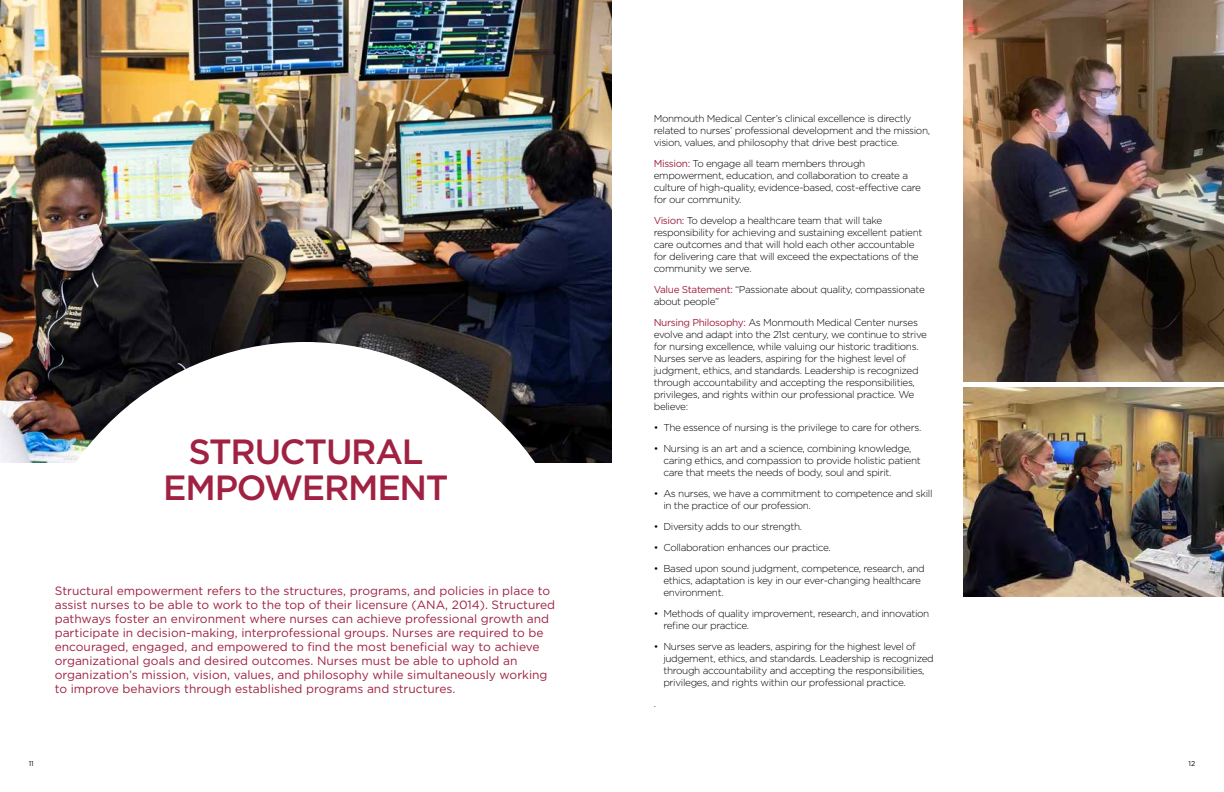
<style>
.page{position:relative;width:1224px;height:792px;background:#fff}
.page>*{position:absolute;margin:0;border:0;box-sizing:border-box;transform-origin:0 0}
.t1{font:500 35px/36px "Gotham";letter-spacing:-.035em;color:#a02142;text-align:center}
.t2{font:12px/14px "Gotham";color:#a02142}
.t3{font:300 10px/12px "Gotham";letter-spacing:-.035em;color:#000}
.t4{font:7px "Gotham";color:#000}
.s1{font-weight:400;color:#a02142}
</style>
<div class="page">
<img style="left:0;top:0;width:612px;height:462px">
<svg style="left:23px;top:342px;width:565px;height:121px"></svg>
<img style="left:963px;top:0;width:261px;height:382px">
<img style="left:963px;top:387px;width:261px;height:209px">
<h1 class="t1" style="left:163px;top:433px;width:287px">STRUCTURAL<br>EMPOWERMENT</h1>
<p class="t2" style="left:55px;top:583px;width:502px">Structural empowerment refers to the structures, programs, and policies in place to assist nurses to be able to work to the top of their licensure (ANA, 2014). Structured pathways foster an environment where nurses can achieve professional growth and participate in decision-making, interprofessional groups. Nurses are required to be encouraged, engaged, and empowered to find the most beneficial way to achieve organizational goals and desired outcomes. Nurses must be able to uphold an organization’s mission, vision, values, and philosophy while simultaneously working to improve behaviors through established programs and structures.</p>
<p class="t4" style="left:29px;top:759px;width:7px">11</p>
<p class="t3" style="left:654px;top:112px;width:278px">Monmouth Medical Center’s clinical excellence is directly related to nurses’ professional development and the mission, vision, values, and philosophy that drive best practice.</p>
<p class="t3" style="left:654px;top:157px;width:269px"><span class="s1">Mission:</span> To engage all team members through empowerment, education, and collaboration to create a culture of high-quality, evidence-based, cost-effective care for our community.</p>
<p class="t3" style="left:654px;top:214px;width:270px"><span class="s1">Vision:</span> To develop a healthcare team that will take responsibility for achieving and sustaining excellent patient care outcomes and that will hold each other accountable for delivering care that will exceed the expectations of the community we serve.</p>
<p class="t3" style="left:654px;top:283px;width:273px"><span class="s1">Value Statement:</span> “Passionate about quality, compassionate about people”</p>
<p class="t3" style="left:654px;top:316px;width:275px"><span class="s1">Nursing Philosophy:</span> As Monmouth Medical Center nurses evolve and adapt into the 21st century, we continue to strive for nursing excellence, while valuing our historic traditions.<br>Nurses serve as leaders, aspiring for the highest level of judgment, ethics, and standards. Leadership is recognized through accountability and accepting the responsibilities, privileges, and rights within our professional practice. We believe:</p>
<p class="t3" style="left:654px;top:421px;width:269px">• The essence of nursing is the privilege to care for others.</p>
<p class="t3" style="left:663px;top:442px;width:259px;text-indent:-10px">• Nursing is an art and a science, combining knowledge, caring ethics, and compassion to provide holistic patient care that meets the needs of body, soul and spirit.</p>
<p class="t3" style="left:663px;top:487px;width:271px;text-indent:-10px">• As nurses, we have a commitment to competence and skill in the practice of our profession.</p>
<p class="t3" style="left:654px;top:520px;width:150px">• Diversity adds to our strength.</p>
<p class="t3" style="left:654px;top:541px;width:179px">• Collaboration enhances our practice.</p>
<p class="t3" style="left:663px;top:562px;width:263px;text-indent:-10px">• Based upon sound judgment, competence, research, and ethics, adaptation is key in our ever-changing healthcare environment.</p>
<p class="t3" style="left:663px;top:607px;width:267px;text-indent:-10px">• Methods of quality improvement, research, and innovation refine our practice.</p>
<p class="t3" style="left:663px;top:640px;width:272px;text-indent:-10px">• Nurses serve as leaders, aspiring for the highest level of judgement, ethics, and standards. Leadership is recognized through accountability and accepting the responsibilities, privileges, and rights within our professional practice.</p>
<p class="t3" style="left:654px;top:697px;width:4px">.</p>
<p class="t4" style="left:1189px;top:759px;width:8px">12</p>
</div>
